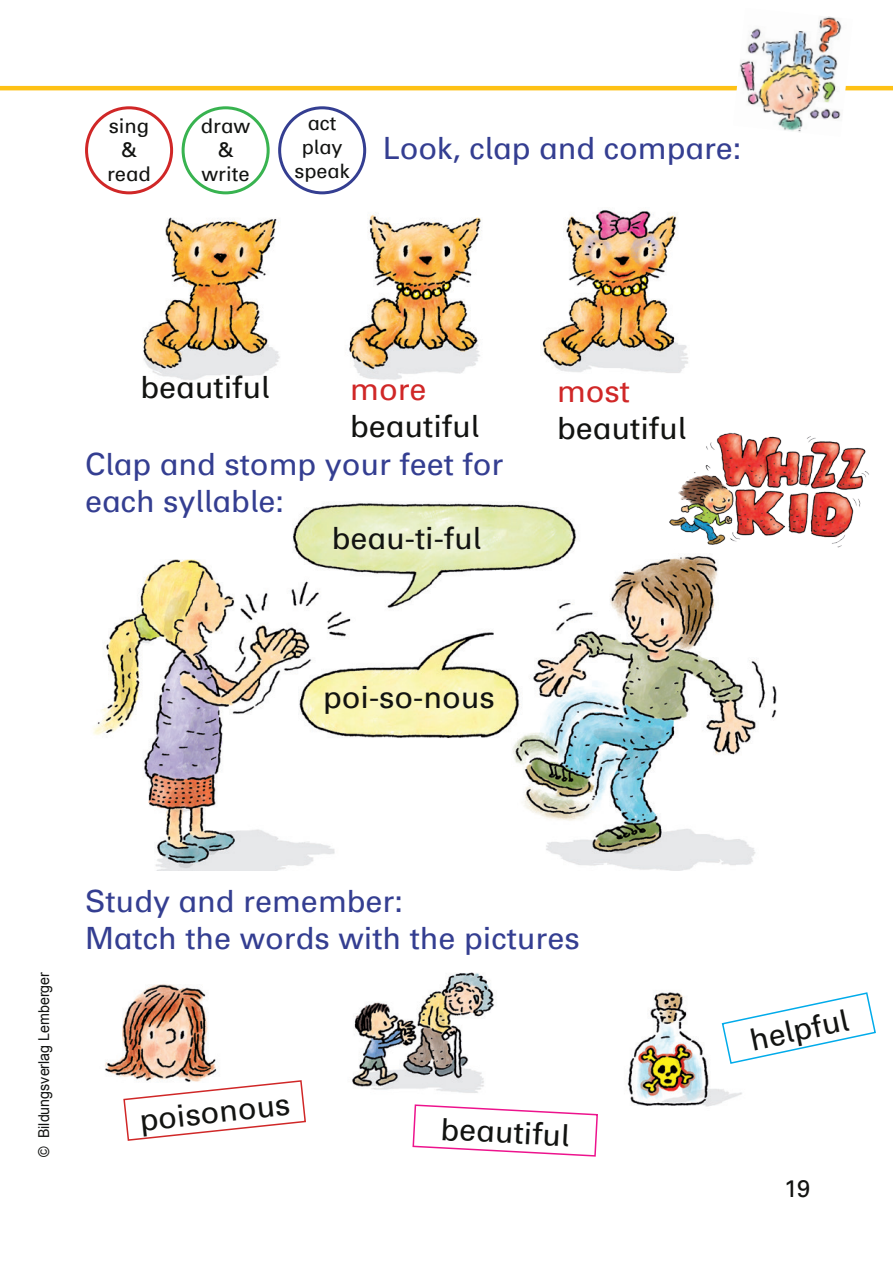
<style>
.page{position:relative;width:893px;height:1263px;background:#fff}
.page>*{position:absolute;margin:0;border:0;box-sizing:border-box;transform-origin:0 0}
.t1{font:30.6px/36.8px "KWB";color:#343e91}
.t2{font:30.6px "KWB";color:#121311}
.t3{font:30.6px "KWB";color:#d02727}
.t4{font:24px "KWB";color:#121311}
.t5{font:20.25px/24.3px "KWB";color:#121311;text-align:center}
.t6{font:19.8px/23.9px "KWB";color:#121311;text-align:center}
.t7{font:15px "Arial";color:#121311;scale:.95 1}
</style>
<div class="page">
<img style="left:143px;top:210px;width:545px;height:170px">
<img style="left:93px;top:503px;width:684px;height:368px">
<img style="left:105px;top:972px;width:637px;height:135px">
<hr style="left:0;top:86px;width:893px;height:4px;background:#fec115">
<svg style="left:412px;top:1103px;width:187px;height:54px"></svg>
<svg style="left:122px;top:1079px;width:185px;height:62px"></svg>
<svg style="left:721px;top:991px;width:155px;height:74px"></svg>
<img style="left:668px;top:432px;width:201px;height:117px">
<img style="left:733px;top:16px;width:120px;height:116px">
<div style="left:182px;top:106px;width:88px;height:88px;border:3px solid #38b350;border-radius:50%"></div>
<div style="left:278px;top:106px;width:88px;height:88px;border:3px solid #343e91;border-radius:50%"></div>
<div style="left:85px;top:106px;width:88px;height:88px;border:3px solid #d02727;border-radius:50%"></div>
<p class="t5" style="left:107px;top:113px;width:45px">sing &amp; read</p>
<p class="t5" style="left:201px;top:113px;width:51px">draw &amp; write</p>
<p class="t6" style="left:295px;top:111px;width:57px">act play speak</p>
<p class="t1" style="left:383px;top:130px;width:360px">Look, clap and compare:</p>
<p class="t2" style="left:140px;top:368px;width:131px">beautiful</p>
<p class="t3" style="left:350px;top:370px;width:78px">more</p>
<p class="t2" style="left:350px;top:407px;width:131px">beautiful</p>
<p class="t1" style="left:85px;top:446px;width:420px">Clap and stomp your feet for each syllable:</p>
<p class="t2" style="left:332px;top:519px;width:151px">beau-ti-ful</p>
<p class="t2" style="left:323px;top:678px;width:173px">poi-so-nous</p>
<p class="t3" style="left:557px;top:372px;width:75px">most</p>
<p class="t2" style="left:557px;top:409px;width:131px">beautiful</p>
<p class="t7" style="left:34px;top:1157px;width:196px;rotate:-90deg">© Bildungsverlag Lemberger</p>
<p class="t1" style="left:85px;top:883px;width:496px">Study and remember:<br>Match the words with the pictures</p>
<p class="t2" style="left:138px;top:1101px;width:153px;rotate:-6deg">poisonous</p>
<p class="t2" style="left:442px;top:1109px;width:131px;rotate:3deg">beautiful</p>
<p class="t2" style="left:746px;top:1021px;width:102px;rotate:-12deg">helpful</p>
<p class="t4" style="left:784px;top:1174px;width:28px">19</p>
</div>
